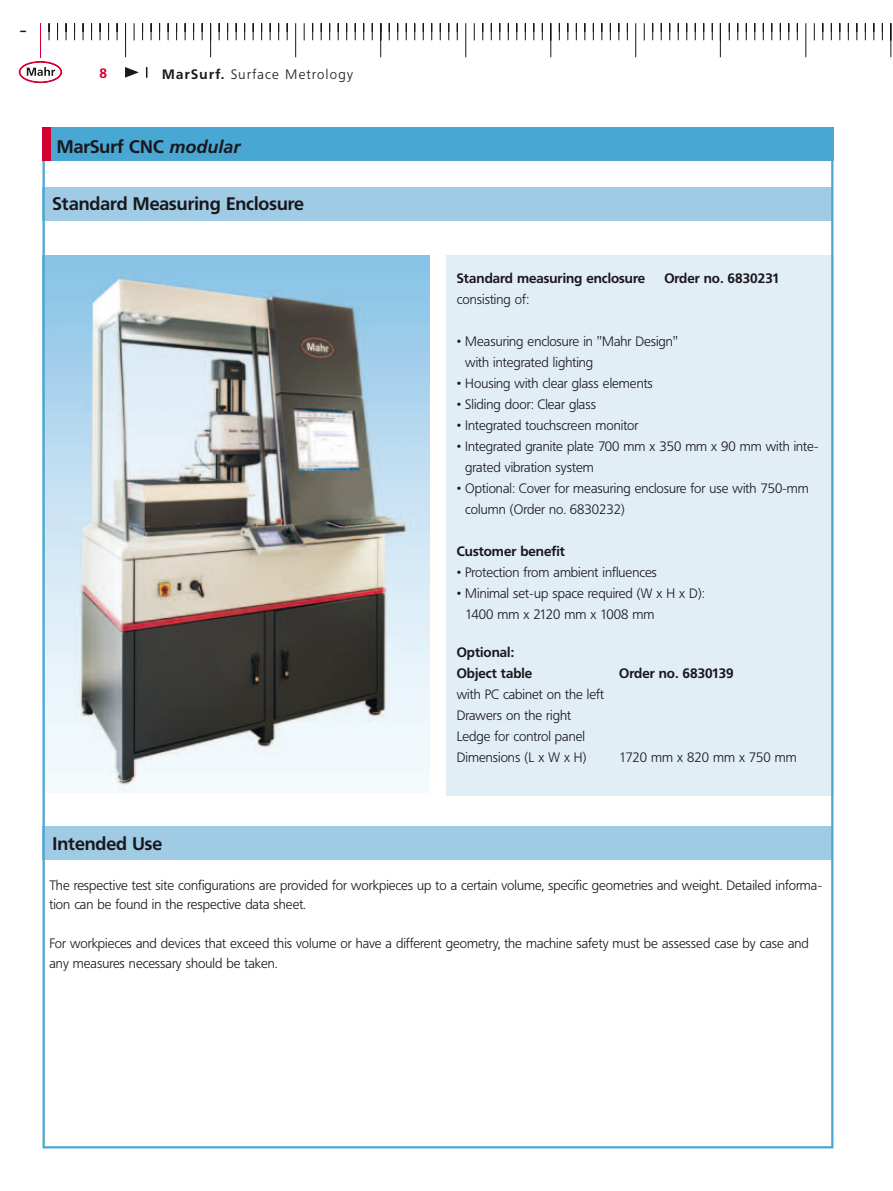
<style>
.page{position:relative;width:893px;height:1191px;background:#fff}
.page>*{position:absolute;margin:0;border:0;box-sizing:border-box;transform-origin:0 0}
.t1{font:700 18px "Frutiger BQ";color:#1a171c}
.t2{font:18px "Digital ICG";color:#1a171c}
.t3{font:300 13.5px/21px "Frutiger BQ";color:#1a171c}
.t4{font:700 13.5px/21px "Frutiger BQ";color:#1a171c}
.t5{font:300 13.5px "Frutiger BQ";letter-spacing:.1em;color:#1a171c}
.t6{font:700 13.5px "Frutiger BQ";color:#d40032}
.s1{font-weight:700}
.s2{font-family:"Frutiger CE";font-style:italic}
</style>
<div class="page">
<div style="left:446px;top:255px;width:388px;height:541px;background:#e1eef6"></div>
<div style="left:43px;top:187px;width:790px;height:34px;background:#9fcbe5"></div>
<div style="left:43px;top:826px;width:790px;height:34px;background:#9fcbe5"></div>
<div style="left:43px;top:128px;width:790px;height:33px;background:#49a8d3"></div>
<hr style="left:40px;top:23px;width:1px;height:34px;background:#d40032">
<svg style="left:49px;top:23px;width:1px;height:17px"></svg>
<svg style="left:57px;top:23px;width:1px;height:17px"></svg>
<svg style="left:66px;top:23px;width:1px;height:17px"></svg>
<svg style="left:74px;top:23px;width:1px;height:17px"></svg>
<svg style="left:83px;top:23px;width:1px;height:17px"></svg>
<svg style="left:91px;top:23px;width:1px;height:17px"></svg>
<svg style="left:100px;top:23px;width:1px;height:17px"></svg>
<svg style="left:108px;top:23px;width:1px;height:17px"></svg>
<svg style="left:116px;top:23px;width:776px;height:35px"></svg>
<svg style="left:19px;top:61px;width:43px;height:22px"></svg>
<svg style="left:125px;top:67px;width:14px;height:11px"></svg>
<img style="left:46px;top:255px;width:383px;height:536px">
<div style="left:43px;top:128px;width:8px;height:33px;background:#d40032"></div>
<h1 class="t2" style="left:19px;top:18px;width:10px">-</h1>
<p class="t6" style="left:99px;top:65px;width:9px">8</p>
<p class="t5" style="left:162px;top:66px;width:192px"><span class="s1">MarSurf.</span> Surface Metrology</p>
<h1 class="t1" style="left:57px;top:135px;width:185px">MarSurf CNC <span class="s2">modular</span></h1>
<h1 class="t1" style="left:53px;top:193px;width:253px">Standard Measuring Enclosure</h1>
<p class="t4" style="left:457px;top:268px;width:190px">Standard measuring enclosure</p>
<p class="t4" style="left:664px;top:268px;width:117px">Order no. 6830231</p>
<p class="t3" style="left:457px;top:289px;width:74px">consisting of:</p>
<p class="t3" style="left:465px;top:331px;width:214px;text-indent:-9px">• Measuring enclosure in "Mahr Design" with integrated lighting</p>
<p class="t3" style="left:457px;top:373px;width:198px">• Housing with clear glass elements</p>
<p class="t3" style="left:457px;top:394px;width:141px">• Sliding door: Clear glass</p>
<p class="t3" style="left:457px;top:415px;width:183px">• Integrated touchscreen monitor</p>
<p class="t3" style="left:465px;top:436px;width:355px;text-indent:-9px">• Integrated granite plate 700 mm x 350 mm x 90 mm with inte&shy;grated vibration system</p>
<p class="t3" style="left:465px;top:478px;width:345px;text-indent:-9px">• Optional: Cover for measuring enclosure for use with 750-mm column (Order no. 6830232)</p>
<p class="t4" style="left:457px;top:541px;width:110px">Customer benefit</p>
<p class="t3" style="left:457px;top:562px;width:202px">• Protection from ambient influences</p>
<p class="t3" style="left:465px;top:583px;width:241px;text-indent:-8px">• Minimal set-up space required (W x H x D):<br>1400 mm x 2120 mm x 1008 mm</p>
<p class="t4" style="left:457px;top:641px;width:77px">Optional:<br>Object table</p>
<p class="t4" style="left:619px;top:662px;width:116px">Order no. 6830139</p>
<p class="t3" style="left:457px;top:683px;width:149px">with PC cabinet on the left<br>Drawers on the right<br>Ledge for control panel<br>Dimensions (L x W x H)</p>
<p class="t3" style="left:619px;top:746px;width:179px">1720 mm x 820 mm x 750 mm</p>
<h1 class="t1" style="left:53px;top:833px;width:111px">Intended Use</h1>
<p class="t3" style="left:49px;top:875px;width:774px;line-height:19.5px">The respective test site configurations are provided for workpieces up to a certain volume, specific geometries and weight. Detailed informa&shy;tion can be found in the respective data sheet.</p>
<p class="t3" style="left:49px;top:934px;width:761px;line-height:19.5px">For workpieces and devices that exceed this volume or have a different geometry, the machine safety must be assessed case by case and any measures necessary should be taken.</p>
</div>
